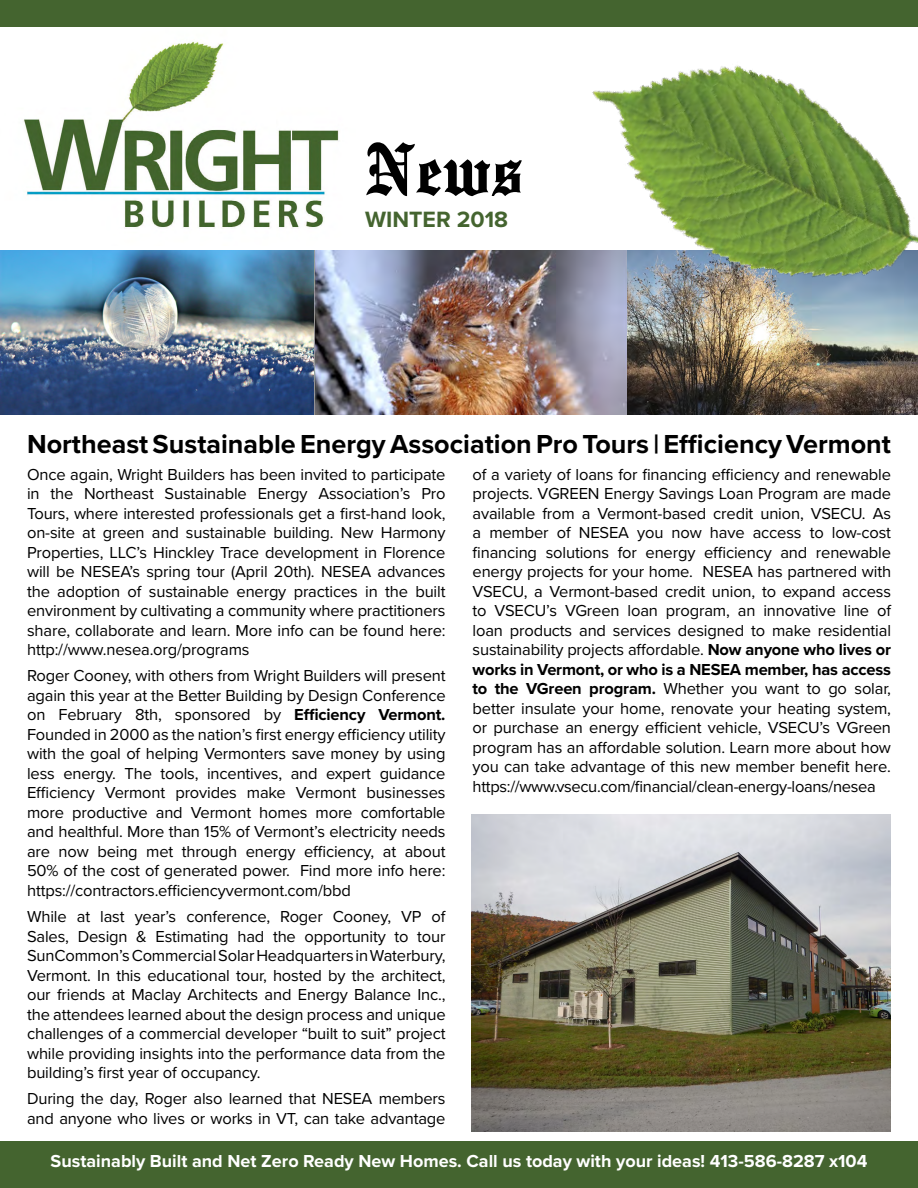
<style>
.page{position:relative;width:918px;height:1188px;background:#fff}
.page>*{position:absolute;margin:0;border:0;box-sizing:border-box;transform-origin:0 0}
.t1{font:500 79.2px "English Towne";color:#000}
.t2{font:700 27px "Proxima Nova";color:#000}
.t3{font:700 22.95px "Proxima Nova";color:#44642f}
.t4{font:700 18px "Proxima Nova";color:#fff}
.t5{font:16.5px/19.5px "Proxima Nova";letter-spacing:-.01em;color:#000;text-align:justify}
.s1{font-weight:700}
</style>
<div class="page">
<img style="left:23px;top:41px;width:316px;height:188px">
<div style="left:0;top:0;width:918px;height:27px;background:#44642f"></div>
<div style="left:0;top:1141px;width:918px;height:47px;background:#44642f"></div>
<img style="left:0;top:250px;width:438px;height:165px">
<img style="left:438px;top:65px;width:480px;height:350px">
<img style="left:472px;top:814px;width:419px;height:318px">
<h1 class="t1" style="left:365px;top:123px;width:159px">News</h1>
<h3 class="t3" style="left:365px;top:202px;width:144px">WINTER 2018</h3>
<h2 class="t2" style="left:27px;top:424px;width:865px">Northeast Sustainable Energy Association Pro Tours | Efficiency Vermont</h2>
<p class="t5" style="left:27px;top:464px;width:420px">Once again, Wright Builders has been invited to participate in the Northeast Sustainable Energy Association’s Pro Tours, where interested professionals get a first-hand look, on-site at green and sustainable building. New Harmony Properties, LLC’s Hinckley Trace development in Florence will be NESEA’s spring tour (April 20th). NESEA advances the adoption of sustainable energy practices in the built environment by cultivating a community where practitioners share, collaborate and learn. More info can be found here: http://www.nesea.org/programs</p>
<p class="t5" style="left:27px;top:665px;width:420px">Roger Cooney, with others from Wright Builders will present again this year at the Better Building by Design Conference on February 8th, sponsored by <span class="s1">Efficiency Vermont.<br></span>Founded in 2000 as the nation’s first energy efficiency utility with the goal of helping Vermonters save money by using less energy. The tools, incentives, and expert guidance Efficiency Vermont provides make Vermont businesses more productive and Vermont homes more comfortable and healthful. More than 15% of Vermont’s electricity needs are now being met through energy efficiency, at about 50% of the cost of generated power. Find more info here: https://contractors.efficiencyvermont.com/bbd</p>
<p class="t5" style="left:27px;top:906px;width:420px">While at last year’s conference, Roger Cooney, VP of Sales, Design &amp; Estimating had the opportunity to tour SunCommon’s Commercial Solar Headquarters in Waterbury, Vermont. In this educational tour, hosted by the architect, our friends at Maclay Architects and Energy Balance Inc., the attendees learned about the design process and unique challenges of a commercial developer “built to suit” project while providing insights into the performance data from the building’s first year of occupancy.</p>
<p class="t5" style="left:27px;top:1088px;width:420px">During the day, Roger also learned that NESEA members and anyone who lives or works in VT, can take advantage</p>
<p class="t5" style="left:473px;top:464px;width:420px">of a variety of loans for financing efficiency and renewable projects. VGREEN Energy Savings Loan Program are made available from a Vermont-based credit union, VSECU. As a member of NESEA you now have access to low-cost financing solutions for energy efficiency and renewable energy projects for your home. NESEA has partnered with VSECU, a Vermont-based credit union, to expand access to VSECU’s VGreen loan program, an innovative line of loan products and services designed to make residential sustainability projects affordable. <span class="s1">Now anyone who lives or works in Vermont, or who is a NESEA member, has access to the VGreen program.</span> Whether you want to go solar, better insulate your home, renovate your heating system, or purchase an energy efficient vehicle, VSECU’s VGreen program has an affordable solution. Learn more about how you can take advantage of this new member benefit here. https://www.vsecu.com/financial/clean-energy-loans/nesea</p>
<p class="t4" style="left:51px;top:1148px;width:818px">Sustainably Built and Net Zero Ready New Homes. Call us today with your ideas! 413-586-8287 x104</p>
</div>
